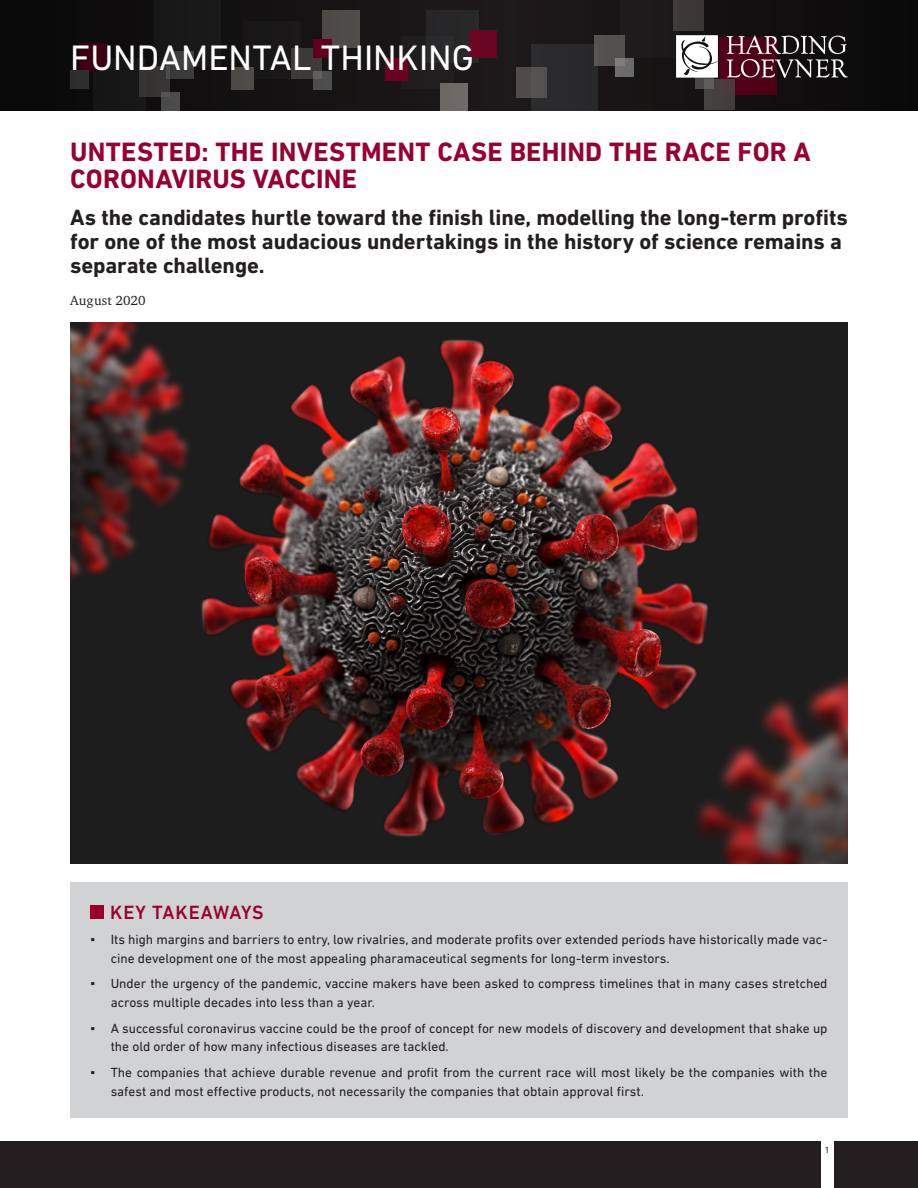
<style>
.page{position:relative;width:918px;height:1188px;background:#fff}
.page>*{position:absolute;margin:0;border:0;box-sizing:border-box;transform-origin:0 0}
.t1{font:36px "DIN Next LT Pro";color:#fff}
.t2{font:700 27px/27px "DIN Next LT Pro";letter-spacing:.01em;color:#98012d}
.t3{font:700 22.5px/24px "DIN Next LT Pro";letter-spacing:-.005em;color:#231f20}
.t4{font:500 19.5px "DIN Next LT Pro";letter-spacing:.04em;color:#98012d}
.t5{font:13.5px/18.8px "DIN Next LT Pro";color:#231f20}
.t6{font:13.5px "Charter";letter-spacing:.01em;color:#231f20}
.t7{font:9px "DIN Next LT Pro";color:#231f20}
.s1{font-family:"Times New Roman"}
</style>
<div class="page">
<svg style="left:0;top:0;width:918px;height:110px;background:#1d181a"></svg>
<svg style="left:676px;top:35px;width:42px;height:43px"></svg>
<svg style="left:727px;top:35px;width:121px;height:43px;background:#573e46"></svg>
<div style="left:0;top:1142px;width:820px;height:46px;background:#231f20"></div>
<div style="left:834px;top:1142px;width:84px;height:46px;background:#231f20"></div>
<img style="left:70px;top:323px;width:778px;height:541px">
<div style="left:70px;top:882px;width:778px;height:236px;background:#d1d2d4"></div>
<div style="left:90px;top:905px;width:14px;height:14px;background:#98012d"></div>
<p class="t1" style="left:70px;top:37px;width:405px">FUNDAMENTAL THINKING</p>
<p class="t2" style="left:70px;top:138px;width:742px">UNTESTED: THE INVESTMENT CASE BEHIND THE RACE FOR A<br>CORONAVIRUS VACCINE</p>
<p class="t3" style="left:70px;top:205px;width:779px">As the candidates hurtle toward the finish line, modelling the long-term profits for one of the most audacious undertakings in the history of science remains a separate challenge.</p>
<p class="t6" style="left:70px;top:291px;width:77px">August 2020</p>
<p class="t4" style="left:110px;top:901px;width:155px">KEY TAKEAWAYS</p>
<p class="t5" style="left:111px;top:930px;width:718px;text-indent:-20px"><span class="s1">▪</span> Its high margins and barriers to entry, low rivalries, and moderate profits over extended periods have historically made vac&shy;cine development one of the most appealing pharamaceutical segments for long-term investors.</p>
<p class="t5" style="left:111px;top:974px;width:718px;text-indent:-20px"><span class="s1">▪</span> Under the urgency of the pandemic, vaccine makers have been asked to compress timelines that in many cases stretched across multiple decades into less than a year.</p>
<p class="t5" style="left:111px;top:1019px;width:718px;text-indent:-20px"><span class="s1">▪</span> A successful coronavirus vaccine could be the proof of concept for new models of discovery and development that shake up the old order of how many infectious diseases are tackled.</p>
<p class="t5" style="left:111px;top:1063px;width:718px;text-indent:-20px"><span class="s1">▪</span> The companies that achieve durable revenue and profit from the current race will most likely be the companies with the safest and most effective products, not necessarily the companies that obtain approval first.</p>
<p class="t7" style="left:825px;top:1145px;width:6px">1</p>
</div>
